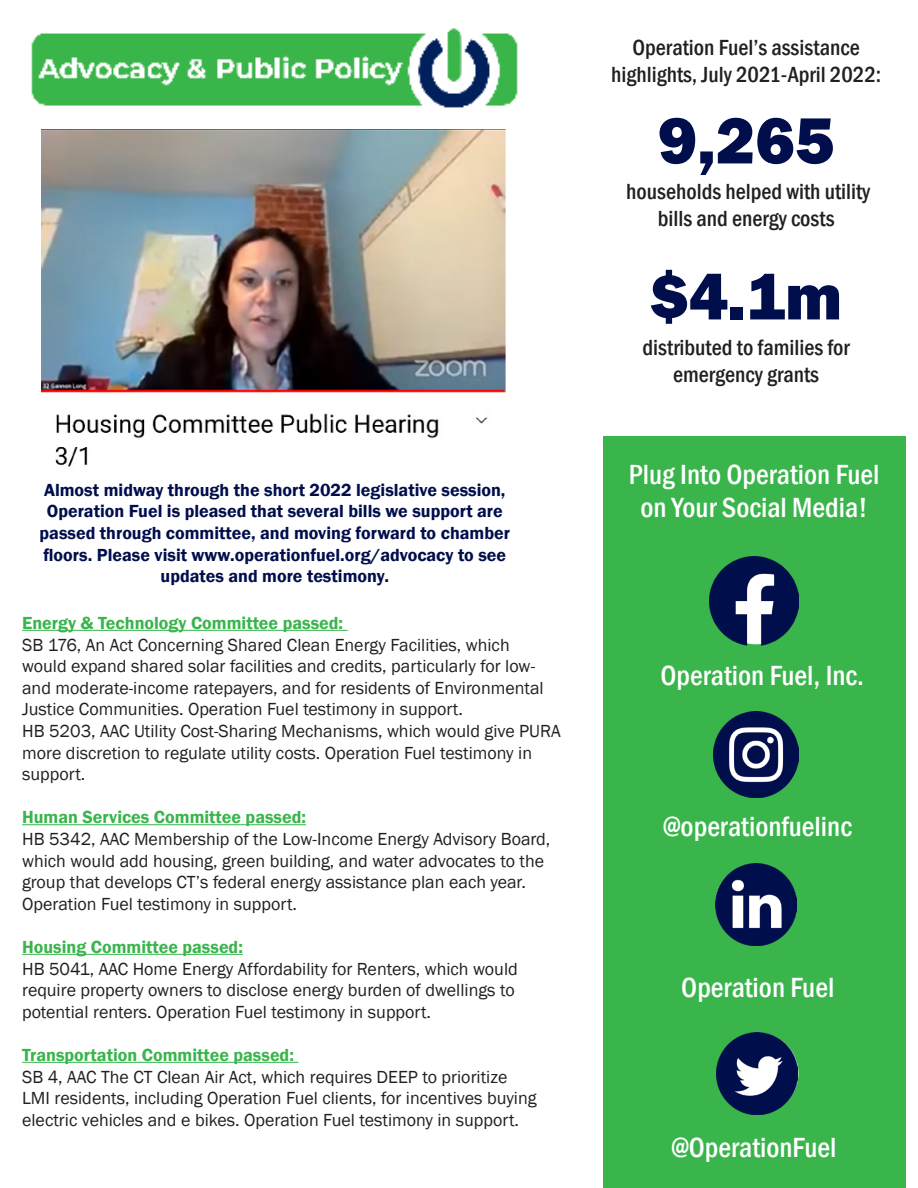
<style>
.page{position:relative;width:918px;height:1188px;background:#fff}
.page>*{position:absolute;margin:0;border:0;box-sizing:border-box;transform-origin:0 0}
.t1{font:800 67.5px "Franklin Gothic";color:#000e4b}
.t2{font:500 condensed 28.5px/33px "Franklin Gothic";color:#fff;text-align:center}
.t3{font:500 condensed 22.5px/27px "Franklin Gothic";color:#231f20;text-align:center}
.t4{font:18px/21.6px "Franklin Gothic";color:#231f20}
.t5{font:600 18px/21.6px "Franklin Gothic";color:#000e4c;text-align:center}
.t6{font:600 18px "Franklin Gothic";color:#39b54c}
</style>
<div class="page">
<div style="left:603px;top:436px;width:303px;height:752px;background:#39b54c"></div>
<img style="left:31px;top:28px;width:487px;height:80px">
<img style="left:41px;top:130px;width:465px;height:337px">
<hr style="left:22px;top:630px;width:326px;height:1px;background:#39b54c">
<hr style="left:22px;top:824px;width:284px;height:1px;background:#39b54c">
<hr style="left:22px;top:954px;width:221px;height:1px;background:#39b54c">
<hr style="left:22px;top:1062px;width:276px;height:1px;background:#39b54c">
<img style="left:710px;top:557px;width:88px;height:88px">
<img style="left:713px;top:712px;width:85px;height:85px">
<img style="left:715px;top:864px;width:82px;height:81px">
<img style="left:716px;top:1032px;width:82px;height:82px">
<p class="t5" style="left:40px;top:479px;width:472px">Almost midway through the short 2022 legislative session, Operation Fuel is pleased that several bills we support are passed through committee, and moving forward to chamber floors. Please visit www.operationfuel.org/advocacy to see updates and more testimony.</p>
<p class="t6" style="left:22px;top:612px;width:323px">Energy &amp; Technology Committee passed:</p>
<p class="t4" style="left:22px;top:634px;width:523px">SB 176, An Act Concerning Shared Clean Energy Facilities, which would expand shared solar facilities and credits, particularly for low&shy;and moderate-income ratepayers, and for residents of Environmental Justice Communities. Operation Fuel testimony in support.</p>
<p class="t4" style="left:22px;top:721px;width:540px">HB 5203, AAC Utility Cost-Sharing Mechanisms, which would give PURA more discretion to regulate utility costs. Operation Fuel testimony in support.</p>
<p class="t6" style="left:22px;top:806px;width:286px">Human Services Committee passed:</p>
<p class="t4" style="left:22px;top:829px;width:530px">HB 5342, AAC Membership of the Low-Income Energy Advisory Board, which would add housing, green building, and water advocates to the group that develops CT’s federal energy assistance plan each year.<br>Operation Fuel testimony in support.</p>
<p class="t6" style="left:22px;top:936px;width:222px">Housing Committee passed:</p>
<p class="t4" style="left:22px;top:958px;width:497px">HB 5041, AAC Home Energy Affordability for Renters, which would require property owners to disclose energy burden of dwellings to potential renters. Operation Fuel testimony in support.</p>
<p class="t6" style="left:22px;top:1044px;width:273px">Transportation Committee passed:</p>
<p class="t4" style="left:22px;top:1066px;width:516px">SB 4, AAC The CT Clean Air Act, which requires DEEP to prioritize<br>LMI residents, including Operation Fuel clients, for incentives buying electric vehicles and e bikes. Operation Fuel testimony in support.</p>
<p class="t3" style="left:611px;top:34px;width:272px">Operation Fuel’s assistance highlights, July 2021-April 2022:</p>
<p class="t1" style="left:658px;top:97px;width:178px">9,265</p>
<p class="t3" style="left:626px;top:178px;width:246px">households helped with utility bills and energy costs</p>
<p class="t1" style="left:650px;top:253px;width:194px">$4.1m</p>
<p class="t3" style="left:643px;top:334px;width:209px">distributed to families for emergency grants</p>
<p class="t2" style="left:629px;top:458px;width:252px">Plug Into Operation Fuel on Your Social Media!</p>
<p class="t2" style="left:661px;top:659px;width:205px">Operation Fuel, Inc.</p>
<p class="t2" style="left:664px;top:810px;width:190px">@operationfuelinc</p>
<p class="t2" style="left:681px;top:971px;width:155px">Operation Fuel</p>
<p class="t2" style="left:672px;top:1130px;width:166px">@OperationFuel</p>
</div>
